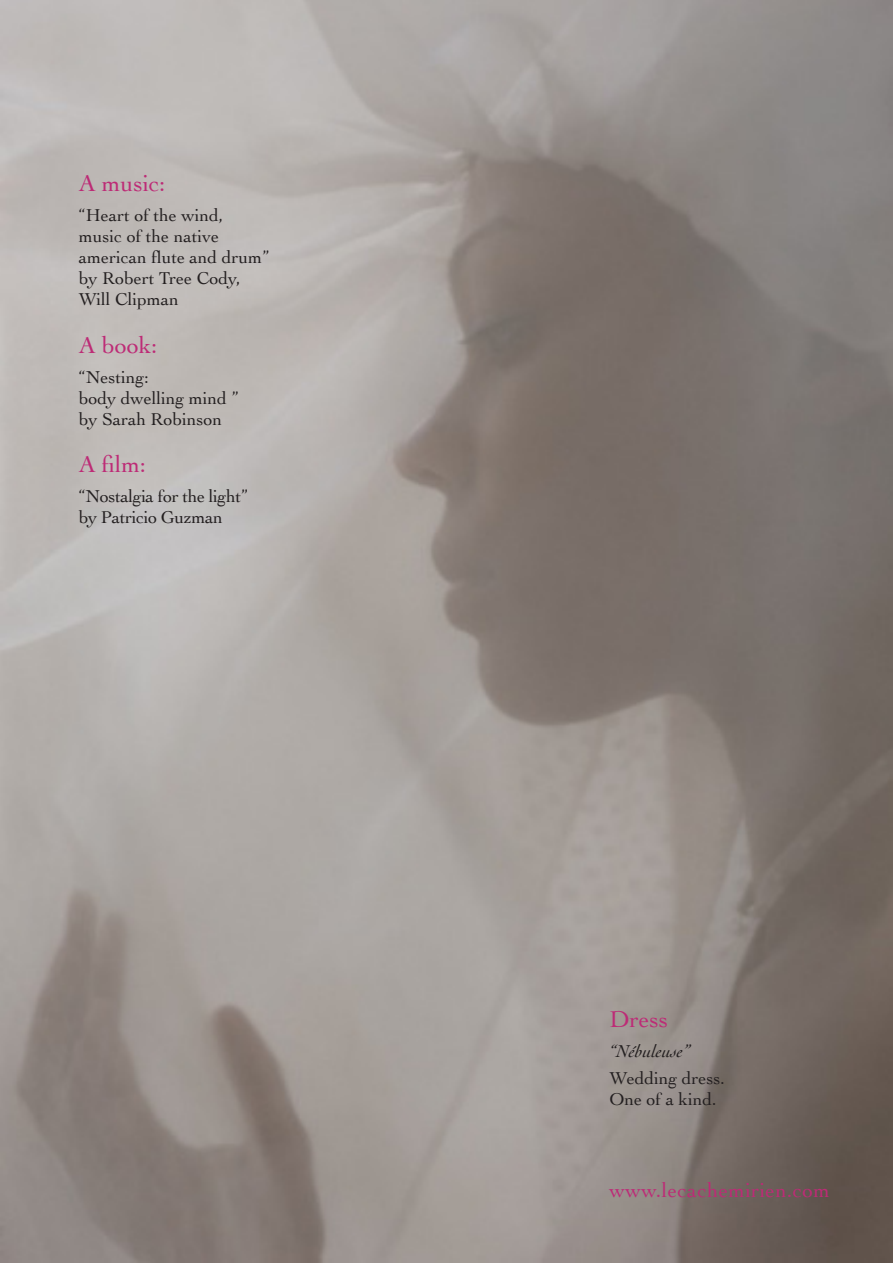
<style>
.page{position:relative;width:893px;height:1263px;background:#fff}
.page>*{position:absolute;margin:0;border:0;box-sizing:border-box;transform-origin:0 0}
.t1{font:24px "Cochin";color:#bd2b76}
.t2{font:21px "Cochin";letter-spacing:.02em;color:#bd2b76}
.t3{font:18px "Cochin";color:#231f20}
.t4{font:18px "Cochin";letter-spacing:-.02em;color:#231f20}
.t5{font:italic 18px "Cochin";color:#231f20}
</style>
<div class="page">
<img style="left:0;top:0;width:893px;height:1263px">
<p class="t1" style="left:79px;top:170px;width:88px">A music:</p>
<p class="t3" style="left:79px;top:205px;width:146px">“Heart of the wind,</p>
<p class="t3" style="left:79px;top:226px;width:142px">music of the native</p>
<p class="t3" style="left:79px;top:247px;width:192px">american flute and drum”</p>
<p class="t3" style="left:79px;top:268px;width:163px">by Robert Tree Cody,</p>
<p class="t3" style="left:79px;top:289px;width:101px">Will Clipman</p>
<p class="t1" style="left:79px;top:331px;width:80px">A book:</p>
<p class="t3" style="left:79px;top:367px;width:72px">“Nesting:</p>
<p class="t3" style="left:79px;top:388px;width:161px">body dwelling mind ”</p>
<p class="t3" style="left:79px;top:409px;width:145px">by Sarah Robinson</p>
<p class="t1" style="left:79px;top:450px;width:69px">A film:</p>
<p class="t4" style="left:79px;top:486px;width:170px">“Nostalgia for the light”</p>
<p class="t4" style="left:79px;top:507px;width:145px">by Patricio Guzman</p>
<p class="t1" style="left:609px;top:1005px;width:60px">Dress</p>
<p class="t5" style="left:609px;top:1041px;width:82px">“Nébuleuse”</p>
<p class="t3" style="left:609px;top:1068px;width:117px">Wedding dress.</p>
<p class="t3" style="left:609px;top:1089px;width:109px">One of a kind.</p>
<p class="t2" style="left:609px;top:1178px;width:222px">www.lecachemirien.com</p>
</div>
